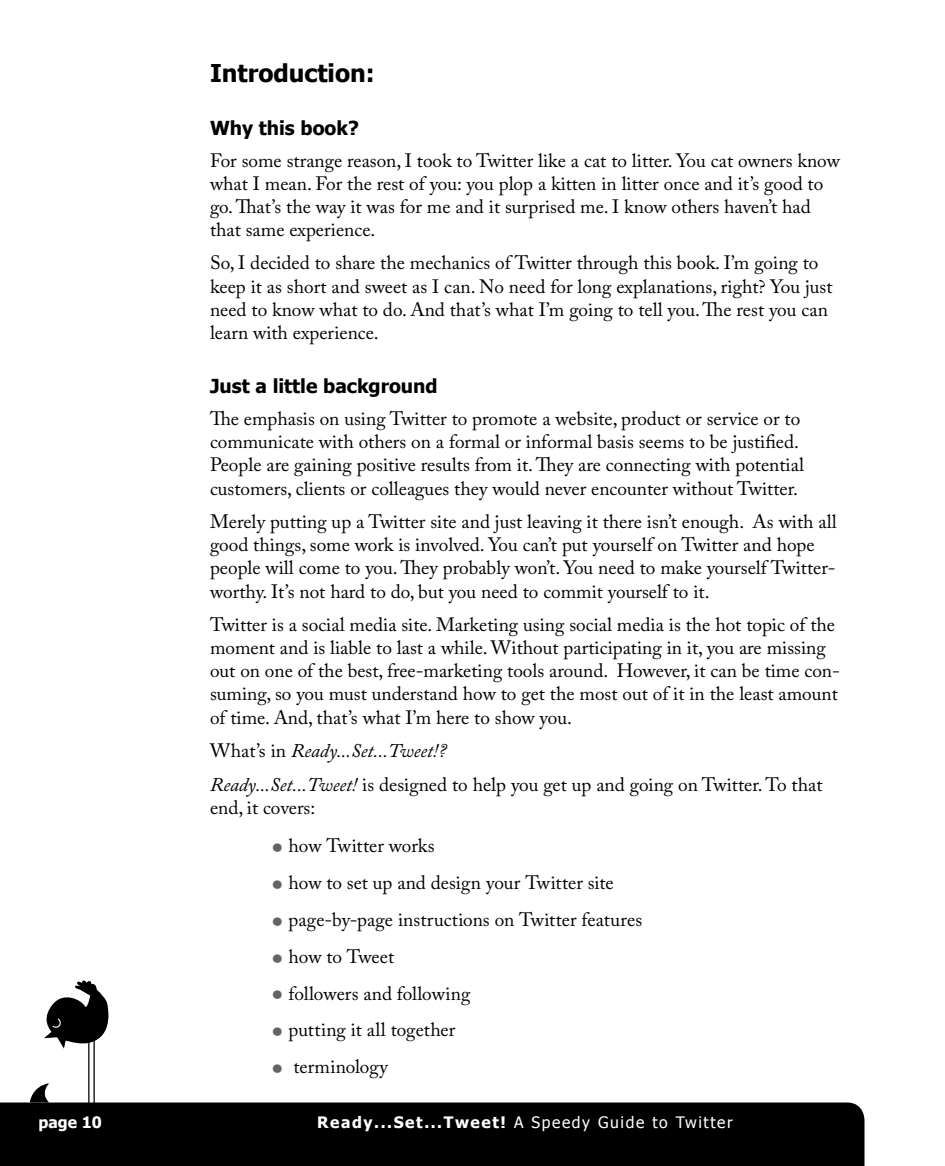
<style>
.page{position:relative;width:945px;height:1166px;background:#fff}
.page>*{position:absolute;margin:0;border:0;box-sizing:border-box;transform-origin:0 0}
.t1{font:700 24.5px "Tahoma";color:#000}
.t2{font:19.25px/23.1px "Adobe Caslon Pro";color:#000}
.t3{font:15.75px "Tahoma";letter-spacing:.1em;color:#fff}
.t4{font:700 15.75px "Tahoma";color:#fff}
.s1{font-family:"Tahoma";font-weight:700}
.s2{font-style:italic}
.s3{font-size:36.75px;color:#636466}
.s4{font-weight:700}
</style>
<div class="page">
<hr style="left:94px;top:1039px;width:1px;height:77px;background:#000">
<hr style="left:88px;top:1039px;width:1px;height:77px;background:#000">
<svg style="left:44px;top:980px;width:65px;height:68px"></svg>
<div style="left:0;top:1102px;width:865px;height:64px;background:#000"></div>
<svg style="left:30px;top:1083px;width:19px;height:19px"></svg>
<p class="t1" style="left:210px;top:56px;width:166px">Introduction:</p>
<p class="t2" style="left:210px;top:112px;width:631px;line-height:31.8px"><span class="s1">Why this book?<br></span>For some strange reason, I took to Twitter like a cat to litter. You cat owners know</p>
<p class="t2" style="left:210px;top:171px;width:615px">what I mean. For the rest of you: you plop a kitten in litter once and it’s good to go. That’s the way it was for me and it surprised me. I know others haven’t had that same experience.</p>
<p class="t2" style="left:210px;top:251px;width:624px">So, I decided to share the mechanics of Twitter through this book. I’m going to keep it as short and sweet as I can. No need for long explanations, right? You just need to know what to do. And that’s what I’m going to tell you. The rest you can learn with experience.</p>
<p class="t2" style="left:210px;top:371px;width:592px;line-height:31.8px"><span class="s1">Just a little background<br></span>The emphasis on using Twitter to promote a website, product or service or to</p>
<p class="t2" style="left:210px;top:430px;width:595px">communicate with others on a formal or informal basis seems to be justified.<br>People are gaining positive results from it. They are connecting with potential customers, clients or colleagues they would never encounter without Twitter.</p>
<p class="t2" style="left:210px;top:510px;width:628px">Merely putting up a Twitter site and just leaving it there isn’t enough. As with all good things, some work is involved. You can’t put yourself on Twitter and hope people will come to you. They probably won’t. You need to make yourself Twitter&shy;worthy. It’s not hard to do, but you need to commit yourself to it.</p>
<p class="t2" style="left:210px;top:613px;width:631px">Twitter is a social media site. Marketing using social media is the hot topic of the moment and is liable to last a while. Without participating in it, you are missing out on one of the best, free-marketing tools around. However, it can be time con&shy;suming, so you must understand how to get the most out of it in the least amount of time. And, that’s what I’m here to show you.</p>
<p class="t2" style="left:210px;top:733px;width:614px;line-height:33.6px">What’s in <span class="s2">Ready...Set...Tweet!?<br>Ready...Set...Tweet!</span> is designed to help you get up and going on Twitter. To that</p>
<p class="t2" style="left:210px;top:795px;width:107px">end, it covers:</p>
<p class="t2" style="left:271px;top:834px;width:165px"><span class="s3">•</span> how Twitter works</p>
<p class="t2" style="left:271px;top:871px;width:344px"><span class="s3">•</span> how to set up and design your Twitter site</p>
<p class="t2" style="left:271px;top:907px;width:373px"><span class="s3">•</span> page-by-page instructions on Twitter features</p>
<p class="t2" style="left:271px;top:944px;width:124px"><span class="s3">•</span> how to Tweet</p>
<p class="t2" style="left:271px;top:981px;width:201px"><span class="s3">•</span> followers and following</p>
<p class="t2" style="left:271px;top:1018px;width:186px"><span class="s3">•</span> putting it all together</p>
<p class="t2" style="left:271px;top:1054px;width:118px"><span class="s3">•</span> terminology</p>
<p class="t4" style="left:39px;top:1110px;width:65px">page 10</p>
<p class="t3" style="left:317px;top:1111px;width:417px"><span class="s4">Ready...Set...Tweet!</span> A Speedy Guide to Twitter</p>
</div>
